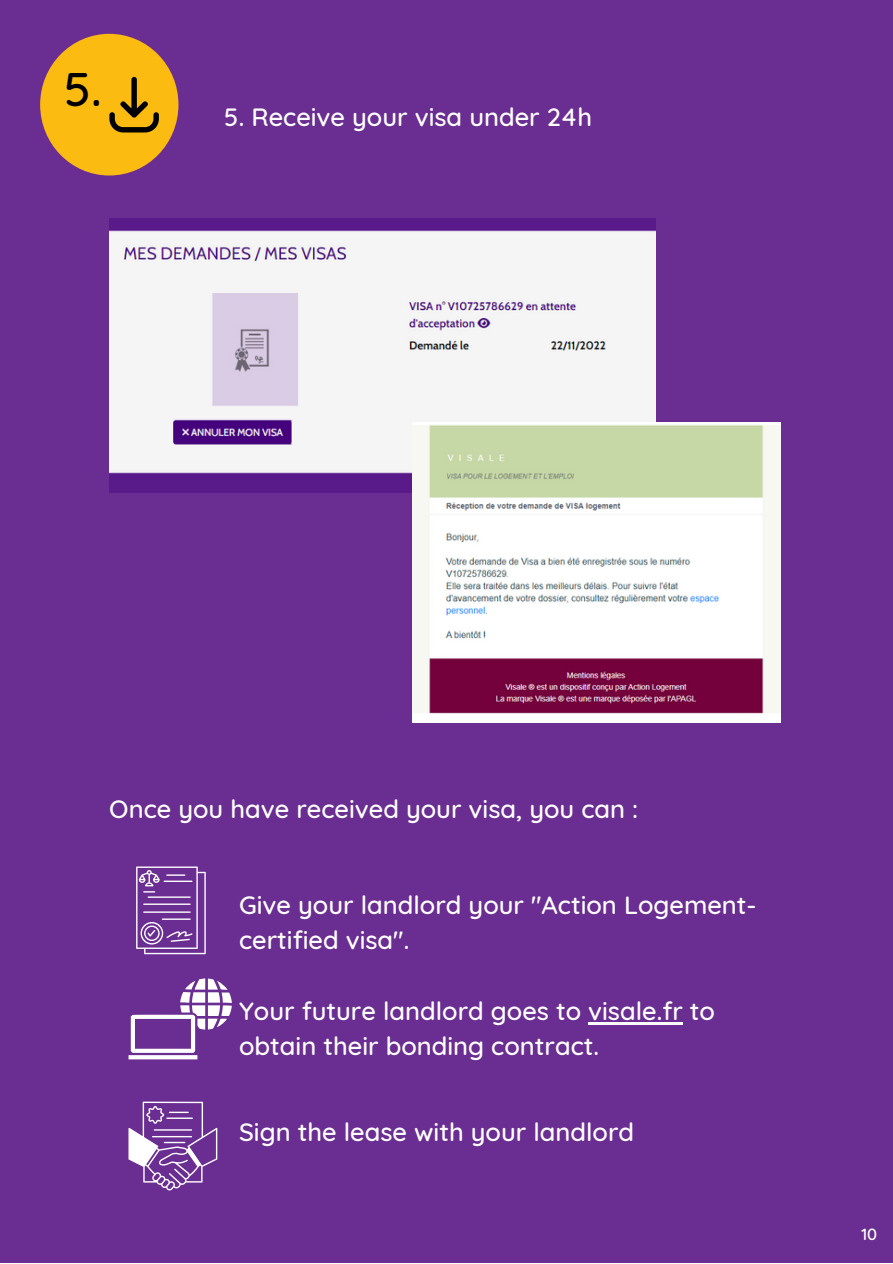
<style>
.page{position:relative;width:893px;height:1264px;background:#fff}
.page>*{position:absolute;margin:0;border:0;box-sizing:border-box;transform-origin:0 0}
.t1{font:500 48px "Quicksand";color:#000}
.t2{font:500 25.5px/34.8px "Quicksand";color:#fff}
.t3{font:500 16.5px "Quicksand";color:#fff}
</style>
<div class="page">
<div style="left:0;top:0;width:892px;height:1262px;background:#6a2d91"></div>
<img style="left:109px;top:218px;width:547px;height:274px">
<img style="left:412px;top:422px;width:368px;height:300px">
<div style="left:40px;top:34px;width:138px;height:141px;background:#fbbb11;border-radius:50%"></div>
<svg style="left:109px;top:77px;width:50px;height:55px"></svg>
<svg style="left:136px;top:866px;width:70px;height:88px"></svg>
<svg style="left:128px;top:978px;width:104px;height:81px"></svg>
<svg style="left:128px;top:1101px;width:89px;height:89px"></svg>
<hr style="left:588px;top:1021px;width:94px;height:3px;background:#fff">
<h1 class="t1" style="left:64px;top:58px;width:39px">5.</h1>
<p class="t2" style="left:224px;top:99px;width:369px">5. Receive your visa under 24h</p>
<p class="t2" style="left:109px;top:791px;width:530px">Once you have received your visa, you can :</p>
<p class="t2" style="left:239px;top:887px;width:519px">Give your landlord your "Action Logement&shy;certified visa".</p>
<p class="t2" style="left:239px;top:992px;width:477px">Your future landlord goes to visale.fr to obtain their bonding contract.</p>
<p class="t2" style="left:239px;top:1113px;width:396px">Sign the lease with your landlord</p>
<p class="t3" style="left:861px;top:1223px;width:17px">10</p>
</div>
